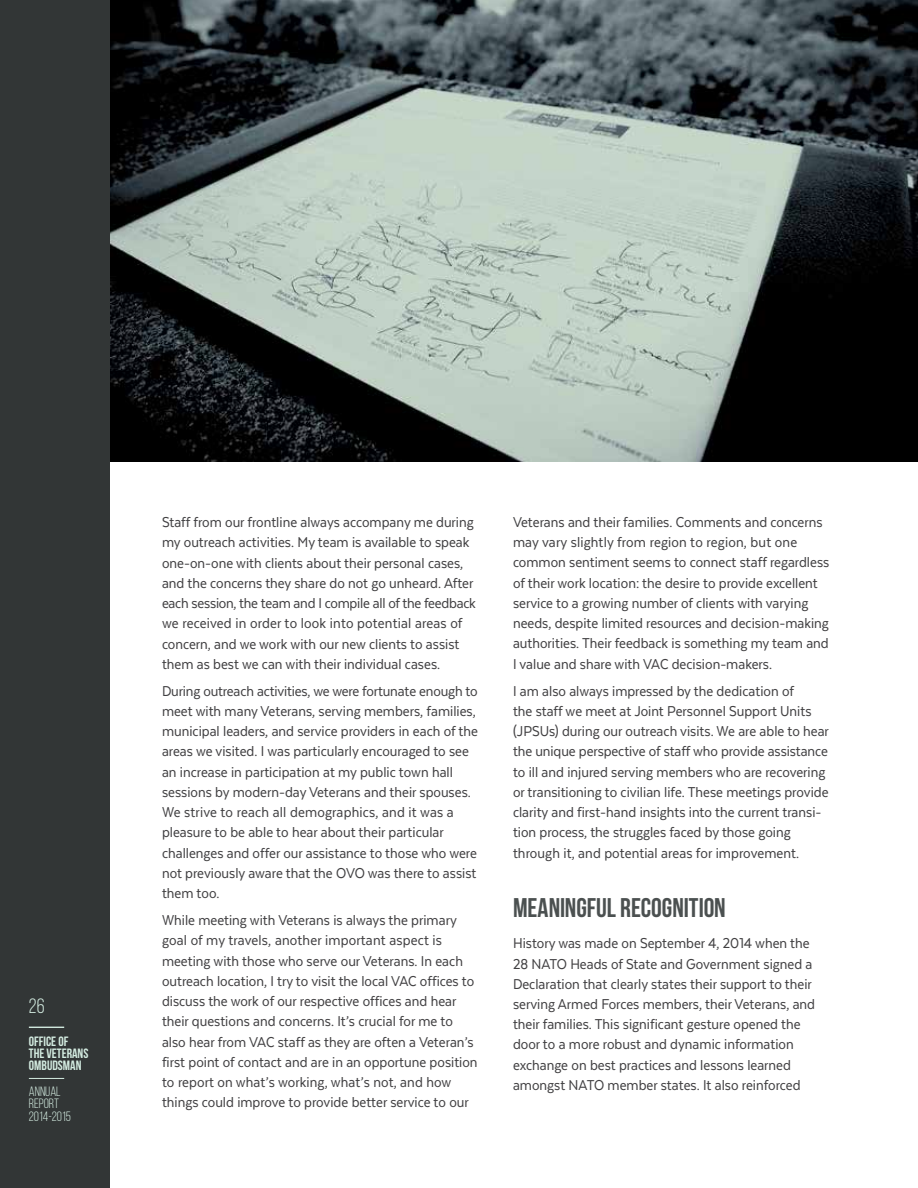
<style>
.page{position:relative;width:918px;height:1188px;background:#fff}
.page>*{position:absolute;margin:0;border:0;box-sizing:border-box;transform-origin:0 0}
.t1{font:700 27px "Bebas Neue";color:#4b5050}
.t2{font:20.7px "Bebas Neue";color:#d4ece1}
.t3{font:16.5px/20.2px "Texta Narrow";color:#414042}
.t4{font:700 13.5px/12px "Bebas Neue";color:#d4ece1}
.t5{font:13.5px/12px "Bebas Neue";color:#d4ece1}
</style>
<div class="page">
<div style="left:0;top:0;width:110px;height:1188px;background:#323636"></div>
<hr style="left:29px;top:1027px;width:35px;height:1px;background:#d4ece1">
<hr style="left:29px;top:1078px;width:35px;height:1px;background:#d4ece1">
<hr style="left:917px;top:558px;width:1px;height:545px;background:#e8edea">
<img style="left:110px;top:0;width:808px;height:462px">
<p class="t2" style="left:29px;top:994px;width:17px">26</p>
<p class="t4" style="left:29px;top:1035px;width:41px">OFFICE OF<br>THE VETERANS<br>OMBUDSMAN</p>
<p class="t5" style="left:29px;top:1086px;width:44px">ANNUAL<br>REPORT<br>2014-2015</p>
<p class="t3" style="left:162px;top:512px;width:315px">Staff from our frontline always accompany me during my outreach activities. My team is available to speak one-on-one with clients about their personal cases, and the concerns they share do not go unheard. After each session, the team and I compile all of the feedback we received in order to look into potential areas of concern, and we work with our new clients to assist them as best we can with their individual cases.</p>
<p class="t3" style="left:162px;top:681px;width:318px">During outreach activities, we were fortunate enough to meet with many Veterans, serving members, families, municipal leaders, and service providers in each of the areas we visited. I was particularly encouraged to see an increase in participation at my public town hall sessions by modern-day Veterans and their spouses.<br>We strive to reach all demographics, and it was a pleasure to be able to hear about their particular challenges and offer our assistance to those who were not previously aware that the OVO was there to assist them too.</p>
<p class="t3" style="left:162px;top:910px;width:317px">While meeting with Veterans is always the primary goal of my travels, another important aspect is meeting with those who serve our Veterans. In each outreach location, I try to visit the local VAC offices to discuss the work of our respective offices and hear their questions and concerns. It’s crucial for me to also hear from VAC staff as they are often a Veteran’s first point of contact and are in an opportune position to report on what’s working, what’s not, and how things could improve to provide better service to our</p>
<p class="t3" style="left:513px;top:512px;width:318px">Veterans and their families. Comments and concerns may vary slightly from region to region, but one common sentiment seems to connect staff regardless of their work location: the desire to provide excellent service to a growing number of clients with varying needs, despite limited resources and decision-making authorities. Their feedback is something my team and I value and share with VAC decision-makers.</p>
<p class="t3" style="left:513px;top:680px;width:317px">I am also always impressed by the dedication of<br>the staff we meet at Joint Personnel Support Units (JPSUs) during our outreach visits. We are able to hear the unique perspective of staff who provide assistance to ill and injured serving members who are recovering or transitioning to civilian life. These meetings provide clarity and first-hand insights into the current transi&shy;tion process, the struggles faced by those going through it, and potential areas for improvement.</p>
<h1 class="t1" style="left:513px;top:893px;width:214px">MEANINGFUL RECOGNITION</h1>
<p class="t3" style="left:513px;top:933px;width:304px">History was made on September 4, 2014 when the 28 NATO Heads of State and Government signed a Declaration that clearly states their support to their serving Armed Forces members, their Veterans, and their families. This significant gesture opened the door to a more robust and dynamic information exchange on best practices and lessons learned amongst NATO member states. It also reinforced</p>
</div>
